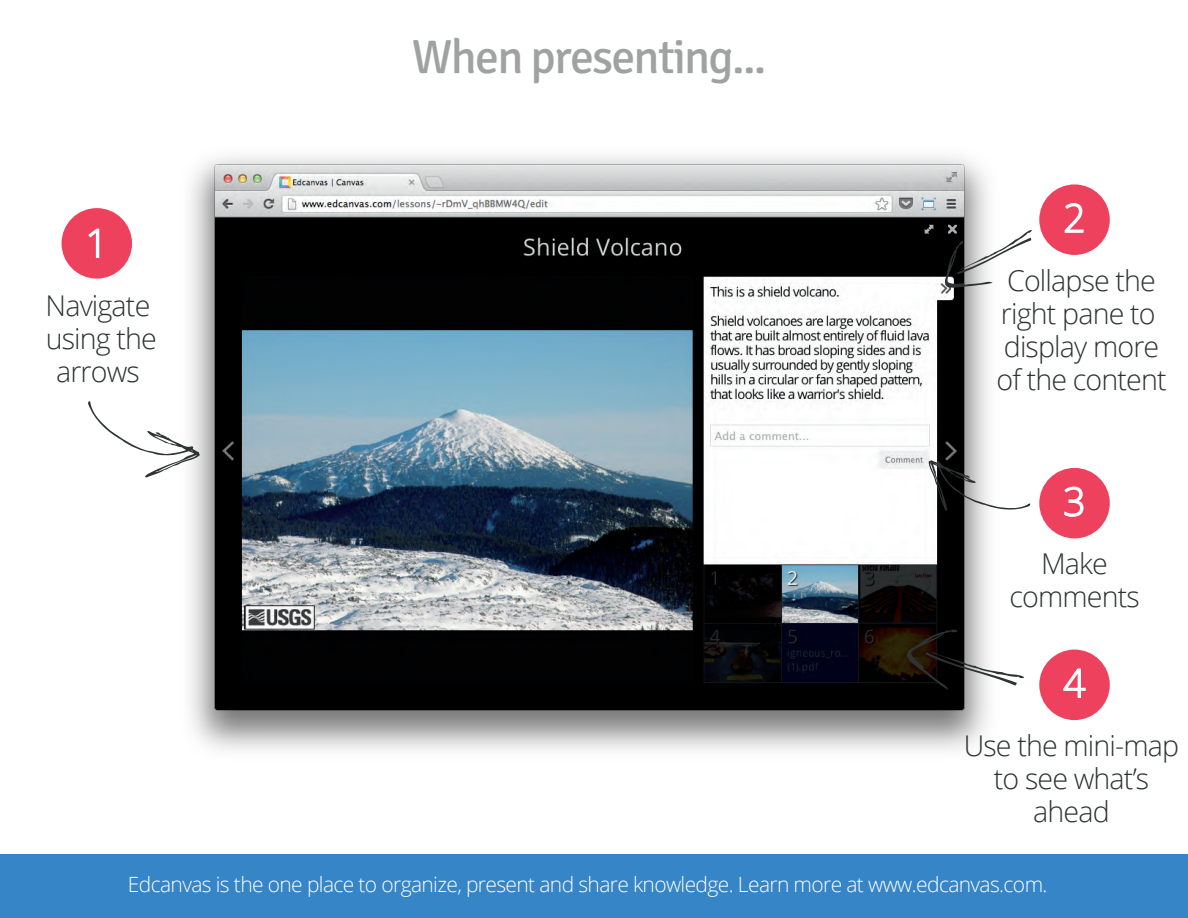
<style>
.page{position:relative;width:1188px;height:918px;background:#fff}
.page>*{position:absolute;margin:0;border:0;box-sizing:border-box;transform-origin:0 0}
.t1{font:47.85px "Signika";letter-spacing:-.035em;color:#a0a2a2}
.t2{font:300 39px "Open Sans";color:#fff}
.t3{font:300 28.65px/33px "Open Sans";letter-spacing:-.03em;color:#2e3232;text-align:center}
.t4{font:300 21px "Open Sans";letter-spacing:-.03em;color:#fff}
</style>
<div class="page">
<img style="left:190px;top:156px;width:799px;height:595px">
<div style="left:0;top:854px;width:1188px;height:64px;background:#3685c6"></div>
<div style="left:62px;top:208px;width:70px;height:71px;background:#ed415d;border-radius:50%"></div>
<svg style="left:88px;top:228px;width:12px;height:30px"></svg>
<svg style="left:88px;top:401px;width:112px;height:77px"></svg>
<div style="left:1039px;top:184px;width:71px;height:71px;background:#ed415d;border-radius:50%"></div>
<svg style="left:1064px;top:203px;width:20px;height:30px"></svg>
<svg style="left:944px;top:230px;width:88px;height:59px"></svg>
<div style="left:1039px;top:468px;width:71px;height:70px;background:#ed415d;border-radius:50%"></div>
<svg style="left:1064px;top:486px;width:20px;height:31px"></svg>
<svg style="left:929px;top:460px;width:102px;height:52px"></svg>
<div style="left:1039px;top:650px;width:71px;height:70px;background:#ed415d;border-radius:50%"></div>
<svg style="left:1063px;top:668px;width:23px;height:30px"></svg>
<svg style="left:907px;top:627px;width:117px;height:63px"></svg>
<h2 class="t2" style="left:86px;top:216px;width:24px">1</h2>
<p class="t3" style="left:46px;top:288px;width:113px">Navigate using the arrows</p>
<h1 class="t1" style="left:412px;top:30px;width:356px">When presenting...</h1>
<h2 class="t2" style="left:1063px;top:190px;width:24px">2</h2>
<p class="t3" style="left:997px;top:263px;width:172px">Collapse the right pane to display more of the content</p>
<h2 class="t2" style="left:1063px;top:474px;width:24px">3</h2>
<p class="t3" style="left:1009px;top:547px;width:132px">Make comments</p>
<h2 class="t2" style="left:1063px;top:656px;width:24px">4</h2>
<p class="t3" style="left:964px;top:728px;width:217px">Use the mini-map to see what’s ahead</p>
<p class="t4" style="left:128px;top:869px;width:921px">Edcanvas is the one place to organize, present and share knowledge. Learn more at www.edcanvas.com.</p>
</div>
